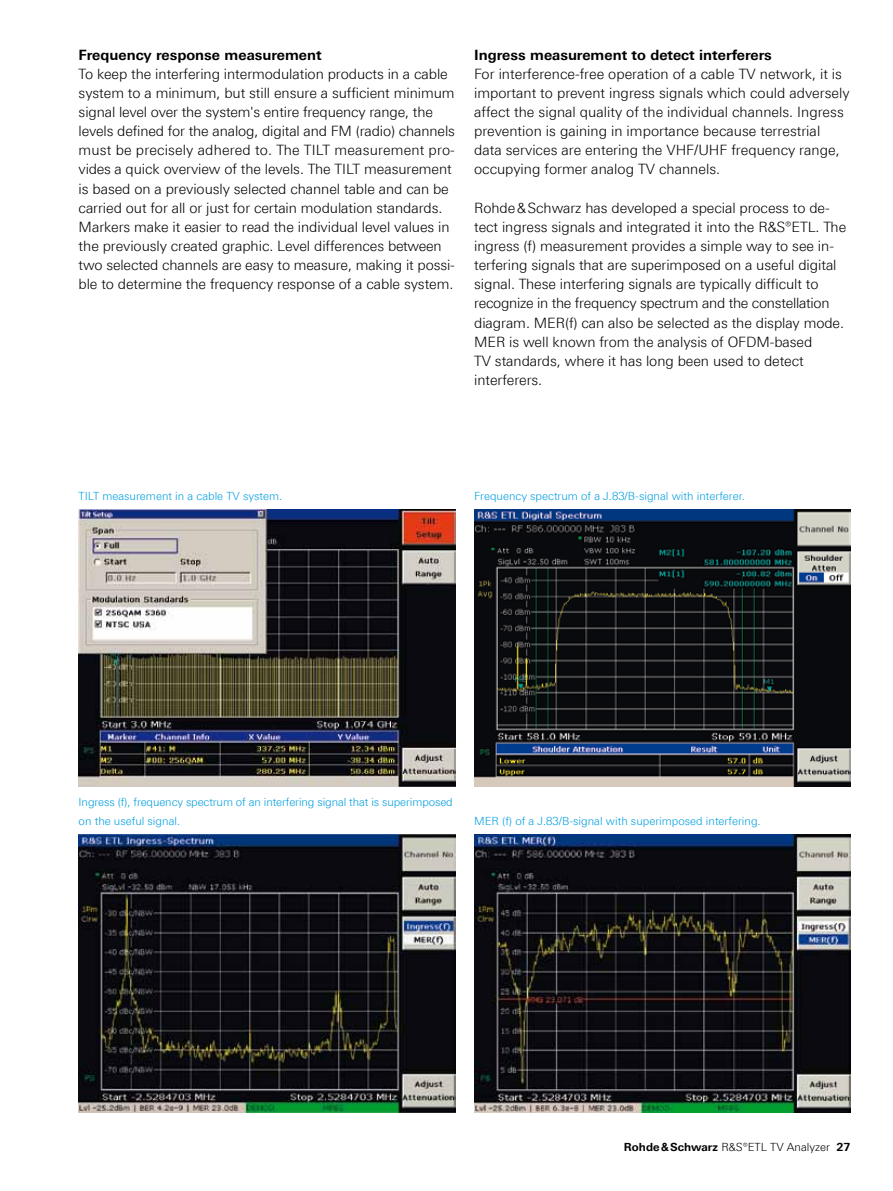
<style>
.page{position:relative;width:893px;height:1191px;background:#fff}
.page>*{position:absolute;margin:0;border:0;box-sizing:border-box;transform-origin:0 0}
.t1{font:300 14.25px/19.2px "Linotype Univers 330";letter-spacing:-.005em;color:#000}
.t2{font:700 14.25px "Linotype Univers 630";color:#000}
.t3{font:300 11.25px/19.2px "Linotype Univers 330";color:#009ee0}
.t4{font:300 11.25px "Linotype Univers 330";color:#000}
.s1{font-family:"Linotype Univers 630";font-weight:700}
</style>
<div class="page">
<img style="left:79px;top:509px;width:376px;height:278px">
<img style="left:474px;top:509px;width:376px;height:278px">
<img style="left:79px;top:834px;width:376px;height:278px">
<img style="left:474px;top:834px;width:376px;height:278px">
<p class="t2" style="left:79px;top:46px;width:244px">Frequency response measurement</p>
<p class="t1" style="left:79px;top:64px;width:378px">To keep the interfering intermodulation products in a cable system to a minimum, but still ensure a sufficient minimum signal level over the system's entire frequency range, the levels defined for the analog, digital and FM (radio) channels must be precisely adhered to. The TILT measurement pro&shy;vides a quick overview of the levels. The TILT measurement is based on a previously selected channel table and can be carried out for all or just for certain modulation standards.<br>Markers make it easier to read the individual level values in the previously created graphic. Level differences between two selected channels are easy to measure, making it possi&shy;ble to determine the frequency response of a cable system.</p>
<p class="t2" style="left:474px;top:46px;width:299px">Ingress measurement to detect interferers</p>
<p class="t1" style="left:474px;top:64px;width:377px">For interference-free operation of a cable TV network, it is important to prevent ingress signals which could adversely affect the signal quality of the individual channels. Ingress prevention is gaining in importance because terrestrial data services are entering the VHF/UHF frequency range, occupying former analog TV channels.</p>
<p class="t1" style="left:474px;top:198px;width:374px">Rohde&amp;Schwarz has developed a special process to de&shy;tect ingress signals and integrated it into the R&amp;S®ETL. The ingress (f) measurement provides a simple way to see in&shy;terfering signals that are superimposed on a useful digital signal. These interfering signals are typically difficult to recognize in the frequency spectrum and the constellation diagram. MER(f) can also be selected as the display mode.<br>MER is well known from the analysis of OFDM-based<br>TV standards, where it has long been used to detect interferers.</p>
<p class="t3" style="left:79px;top:486px;width:205px">TILT measurement in a cable TV system.</p>
<p class="t3" style="left:474px;top:486px;width:272px">Frequency spectrum of a J.83/B-signal with interferer.</p>
<p class="t3" style="left:79px;top:792px;width:376px">Ingress (f), frequency spectrum of an interfering signal that is superimposed on the useful signal.</p>
<p class="t3" style="left:474px;top:811px;width:288px">MER (f) of a J.83/B-signal with superimposed interfering.</p>
<p class="t4" style="left:624px;top:1140px;width:228px"><span class="s1">Rohde&amp;Schwarz</span> R&amp;S®ETL TV Analyzer <span class="s1">27</span></p>
</div>
